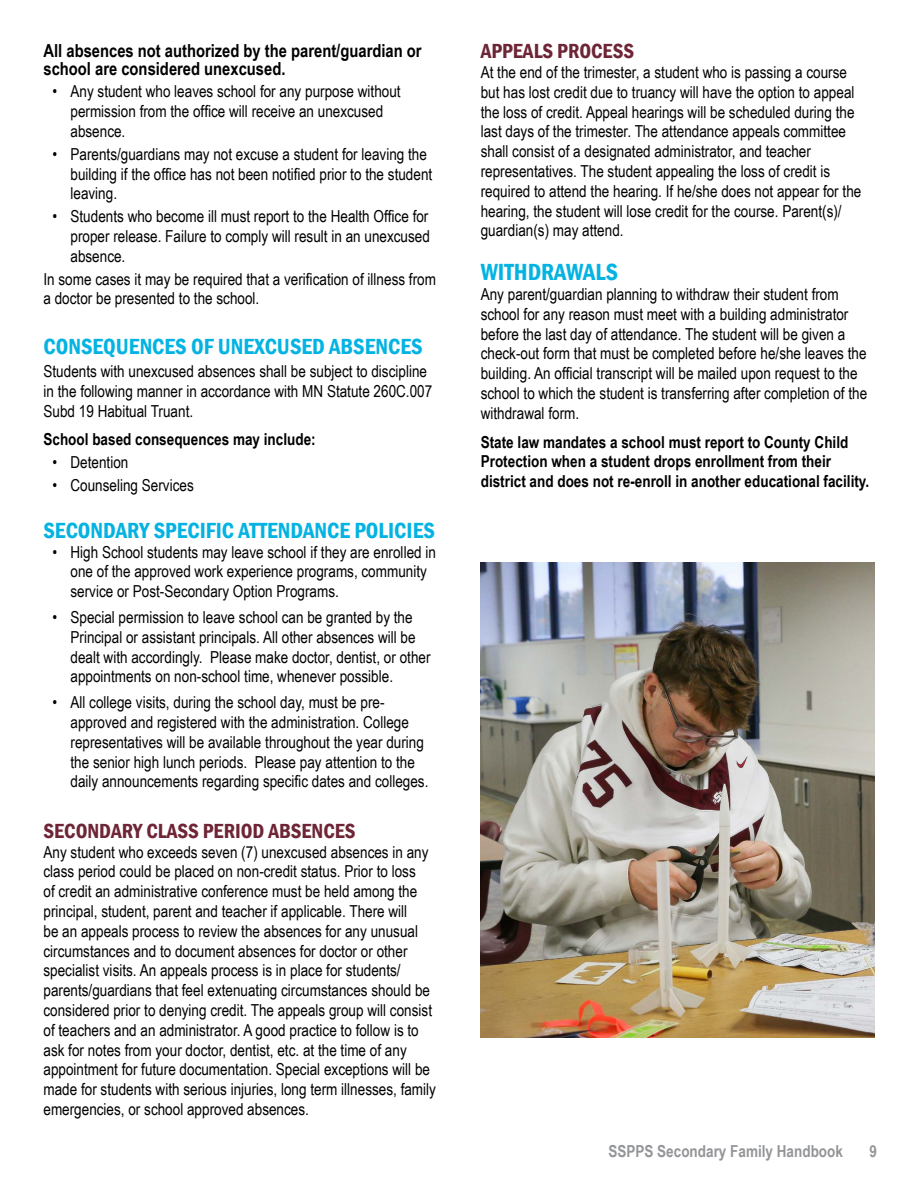
<style>
.page{position:relative;width:918px;height:1188px;background:#fff}
.page>*{position:absolute;margin:0;border:0;box-sizing:border-box;transform-origin:0 0}
.t1{font:600 condensed 24px "Franklin Gothic";color:#04b3e2}
.t2{font:600 condensed 22.5px "Franklin Gothic";color:#04b3e2}
.t3{font:600 condensed 21px "Franklin Gothic";color:#6e2536}
.t4{font:700 18px/18px "Arial Narrow";color:#000}
.t5{font:16.5px/19.8px "Arial Narrow";color:#000}
.t6{font:700 16.5px/19.8px "Arial Narrow";color:#000}
.t7{font:700 16.5px "Arial Narrow";color:#939598}
</style>
<div class="page">
<img style="left:481px;top:562px;width:393px;height:475px">
<p class="t4" style="left:44px;top:40px;width:380px">All absences not authorized by the parent/guardian or school are considered unexcused.</p>
<p class="t5" style="left:71px;top:81px;width:332px;text-indent:-18px">• Any student who leaves school for any purpose without permission from the office will receive an unexcused absence.</p>
<p class="t5" style="left:71px;top:143px;width:363px;text-indent:-18px">• Parents/guardians may not excuse a student for leaving the building if the office has not been notified prior to the student leaving.</p>
<p class="t5" style="left:71px;top:206px;width:361px;text-align:justify;text-indent:-18px">• Students who become ill must report to the Health Office for proper release. Failure to comply will result in an unexcused absence.</p>
<p class="t5" style="left:44px;top:268px;width:394px">In some cases it may be required that a verification of illness from a doctor be presented to the school.</p>
<h2 class="t2" style="left:44px;top:332px;width:381px">CONSEQUENCES OF UNEXCUSED ABSENCES</h2>
<p class="t5" style="left:44px;top:361px;width:390px">Students with unexcused absences shall be subject to discipline in the following manner in accordance with MN Statute 260C.007<br>Subd 19 Habitual Truant.</p>
<p class="t6" style="left:44px;top:429px;width:274px">School based consequences may include:</p>
<p class="t5" style="left:52px;top:452px;width:77px">• Detention</p>
<p class="t5" style="left:52px;top:475px;width:143px">• Counseling Services</p>
<h2 class="t2" style="left:44px;top:515px;width:393px">SECONDARY SPECIFIC ATTENDANCE POLICIES</h2>
<p class="t5" style="left:71px;top:541px;width:367px;text-indent:-18px">• High School students may leave school if they are enrolled in one of the approved work experience programs, community service or Post-Secondary Option Programs.</p>
<p class="t5" style="left:71px;top:607px;width:362px;text-indent:-18px">• Special permission to leave school can be granted by the Principal or assistant principals. All other absences will be dealt with accordingly. Please make doctor, dentist, or other appointments on non-school time, whenever possible.</p>
<p class="t5" style="left:71px;top:692px;width:360px;text-indent:-18px">• All college visits, during the school day, must be pre&shy;approved and registered with the administration. College representatives will be available throughout the year during the senior high lunch periods. Please pay attention to the daily announcements regarding specific dates and colleges.</p>
<p class="t3" style="left:44px;top:817px;width:314px">SECONDARY CLASS PERIOD ABSENCES</p>
<p class="t5" style="left:44px;top:841px;width:394px">Any student who exceeds seven (7) unexcused absences in any class period could be placed on non-credit status. Prior to loss<br>of credit an administrative conference must be held among the principal, student, parent and teacher if applicable. There will<br>be an appeals process to review the absences for any unusual circumstances and to document absences for doctor or other specialist visits. An appeals process is in place for students/ parents/guardians that feel extenuating circumstances should be considered prior to denying credit. The appeals group will consist of teachers and an administrator. A good practice to follow is to ask for notes from your doctor, dentist, etc. at the time of any appointment for future documentation. Special exceptions will be made for students with serious injuries, long term illnesses, family emergencies, or school approved absences.</p>
<p class="t3" style="left:481px;top:37px;width:155px">APPEALS PROCESS</p>
<p class="t5" style="left:481px;top:62px;width:382px">At the end of the trimester, a student who is passing a course but has lost credit due to truancy will have the option to appeal the loss of credit. Appeal hearings will be scheduled during the last days of the trimester. The attendance appeals committee shall consist of a designated administrator, and teacher representatives. The student appealing the loss of credit is required to attend the hearing. If he/she does not appear for the hearing, the student will lose credit for the course. Parent(s)/ guardian(s) may attend.</p>
<h1 class="t1" style="left:481px;top:256px;width:139px">WITHDRAWALS</h1>
<p class="t5" style="left:481px;top:284px;width:388px">Any parent/guardian planning to withdraw their student from school for any reason must meet with a building administrator before the last day of attendance. The student will be given a check-out form that must be completed before he/she leaves the building. An official transcript will be mailed upon request to the school to which the student is transferring after completion of the withdrawal form.</p>
<p class="t6" style="left:481px;top:431px;width:390px">State law mandates a school must report to County Child<br>Protection when a student drops enrollment from their district and does not re-enroll in another educational facility.</p>
<p class="t7" style="left:608px;top:1139px;width:236px">SSPPS Secondary Family Handbook</p>
<p class="t7" style="left:869px;top:1139px;width:9px">9</p>
</div>
